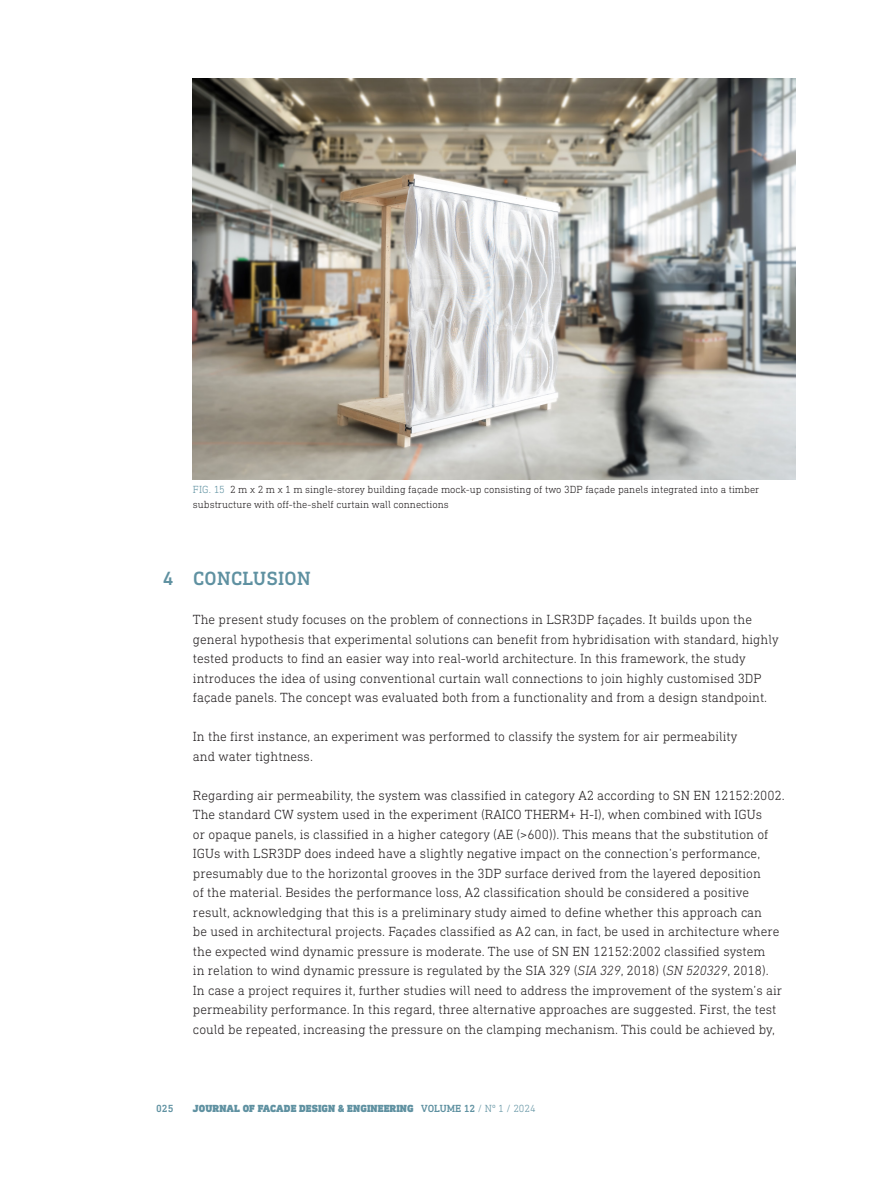
<style>
.page{position:relative;width:893px;height:1188px;background:#fff}
.page>*{position:absolute;margin:0;border:0;box-sizing:border-box;transform-origin:0 0}
.t1{font:500 19.5px "DIN Next Slab Pro";letter-spacing:.015em;color:#5f91a1}
.BODY_Normal{font:300 13.5px/19.5px "DIN Next Slab Pro";color:#231f20}
.t2{font:300 10.5px/14.7px "DIN Next Slab Pro";color:#231f20}
.t3{font:900 10.5px "DIN Next Slab Pro";letter-spacing:.01em;color:#5f91a1}
.t4{font:500 10.5px "DIN Next Slab Pro";color:#5f91a1}
.s1{color:#5f91a1}
.s2{font-style:italic}
.s3{font-weight:500}
.s4{font-weight:300}
</style>
<div class="page">
<img style="left:193px;top:78px;width:602px;height:401px">
<p class="t2" style="left:193px;top:482px;width:568px"><span class="s1">Fig . 15</span> 2 m x 2 m x 1 m single-storey building façade mock-up consisting of two 3DP façade panels integrated into a timber substructure with off-the-shelf curtain wall connections</p>
<p class="t1" style="left:163px;top:567px;width:149px">4 CONCLUSION</p>
<p class="BODY_Normal" style="left:193px;top:610px;width:587px">The present study focuses on the problem of connections in LSR3DP façades. It builds upon the general hypothesis that experimental solutions can benefit from hybridisation with standard, highly tested products to find an easier way into real-world architecture. In this framework, the study introduces the idea of using conventional curtain wall connections to join highly customised 3DP façade panels. The concept was evaluated both from a functionality and from a design standpoint.</p>
<p class="BODY_Normal" style="left:193px;top:727px;width:546px">In the first instance, an experiment was performed to classify the system for air permeability and water tightness.</p>
<p class="BODY_Normal" style="left:193px;top:785px;width:593px">Regarding air permeability, the system was classified in category A2 according to SN EN 12152:2002.<br>The standard CW system used in the experiment (RAICO THERM+ H-I), when combined with IGUs<br>or opaque panels, is classified in a higher category (AE (&gt;600)). This means that the substitution of IGUs with LSR3DP does indeed have a slightly negative impact on the connection’s performance, presumably due to the horizontal grooves in the 3DP surface derived from the layered deposition<br>of the material. Besides the performance loss, A2 classification should be considered a positive result, acknowledging that this is a preliminary study aimed to define whether this approach can<br>be used in architectural projects. Façades classified as A2 can, in fact, be used in architecture where the expected wind dynamic pressure is moderate. The use of SN EN 12152:2002 classified system<br>in relation to wind dynamic pressure is regulated by the SIA 329 (<span class="s2">SIA 329</span>, 2018) (<span class="s2">SN 520329</span>, 2018).<br>In case a project requires it, further studies will need to address the improvement of the system’s air permeability performance. In this regard, three alternative approaches are suggested. First, the test could be repeated, increasing the pressure on the clamping mechanism. This could be achieved by,</p>
<p class="t4" style="left:156px;top:1102px;width:19px">025</p>
<p class="t3" style="left:193px;top:1102px;width:344px">JOURNAL OF FACADE DESIGN &amp; ENGINEERING <span class="s3">VOLUME 12</span> <span class="s4">/ Nº 1 / 2024</span></p>
</div>
